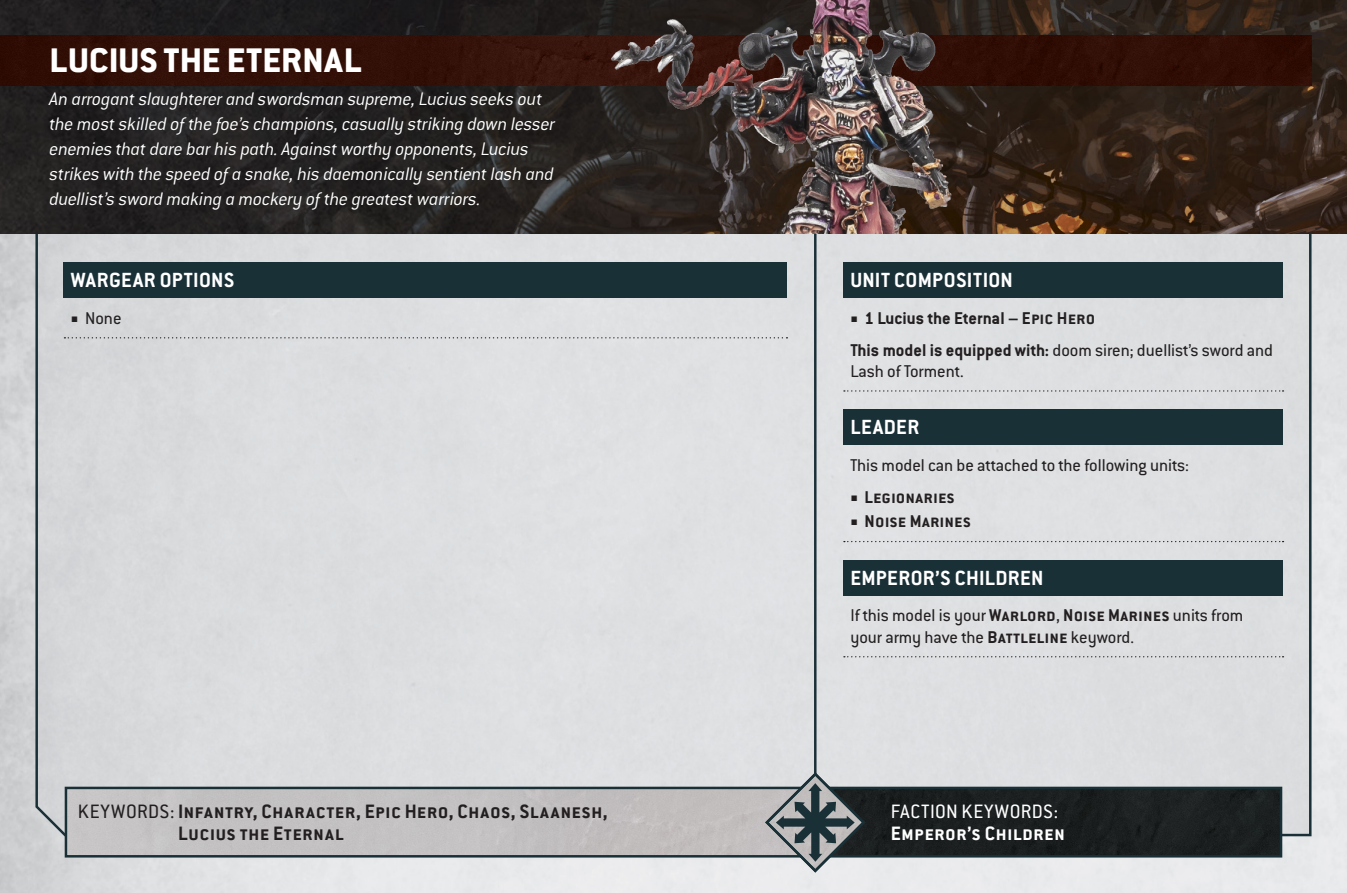
<style>
.page{position:relative;width:1347px;height:893px;background:#fff}
.page>*{position:absolute;margin:0;border:0;box-sizing:border-box;transform-origin:0 0}
.D1_1_Unit_Header_-_Drummer{font:800 37.5px "Conduit ITC Std";letter-spacing:.005em;color:#fff}
.D1_8a_Weapon_Header_Cells_-_Drummer{font:700 22.5px "Conduit ITC Std";letter-spacing:.015em;color:#fff}
.D1_9a_Keywords__Black__-_Drummer{font:700 21.25px/22.5px "Conduit ITC Std";letter-spacing:.015em;color:#231f20}
.D1_9b_Keywords__White__-_Drummer{font:700 21.25px/22.5px "Conduit ITC Std";letter-spacing:.005em;color:#fff}
.D1_4_Datasheet_Bestiary_Text_-_Drummer{font:italic 300 20px/25px "Conduit ITC Std";letter-spacing:-.015em;color:#fff}
.D1_7b_Datasheet_Body_Text__Abilities__-_{font:18.75px/21.2px "Conduit ITC Std";color:#231f20}
.t1{font:700 18.75px "Conduit ITC Std";color:#231f20}
.s1{font-family:"Minion Pro"}
.s2{font-family:"Minion Pro";font-weight:400}
.s3{font-weight:700}
.s4{font-weight:400}
</style>
<div class="page">
<img style="left:0;top:234px;width:1346px;height:659px">
<div style="left:34px;top:234px;width:1278px;height:603px;background:#dddfe1"></div>
<img style="left:0;top:0;width:1346px;height:234px">
<img style="left:68px;top:790px;width:1211px;height:64px">
<div style="left:65px;top:787px;width:1217px;height:70px;border:2px solid #1a3037"></div>
<div style="left:0;top:35px;width:1311px;height:50px;background:#331007"></div>
<img style="left:591px;top:0;width:369px;height:234px">
<div style="left:64px;top:262px;width:723px;height:36px;background:#1a3037"></div>
<svg style="left:64px;top:337px;width:723px;height:1px"></svg>
<div style="left:843px;top:262px;width:440px;height:36px;background:#1a3037"></div>
<svg style="left:844px;top:390px;width:439px;height:2px"></svg>
<div style="left:843px;top:409px;width:440px;height:36px;background:#1a3037"></div>
<svg style="left:844px;top:541px;width:439px;height:1px"></svg>
<div style="left:843px;top:560px;width:440px;height:35px;background:#1a3037"></div>
<svg style="left:844px;top:656px;width:439px;height:1px"></svg>
<hr style="left:814px;top:234px;width:2px;height:542px;background:#1a3037">
<svg style="left:763px;top:770px;width:104px;height:104px;background:#8b9093"></svg>
<p class="D1_1_Unit_Header_-_Drummer" style="left:50px;top:38px;width:313px">LUCIUS THE ETERNAL</p>
<p class="D1_4_Datasheet_Bestiary_Text_-_Drummer" style="left:50px;top:86px;width:507px">An arrogant slaughterer and swordsman supreme, Lucius seeks out the most skilled of the foe’s champions, casually striking down lesser enemies that dare bar his path. Against worthy opponents, Lucius strikes with the speed of a snake, his daemonically sentient lash and duellist’s sword making a mockery of the greatest warriors.</p>
<p class="D1_8a_Weapon_Header_Cells_-_Drummer" style="left:71px;top:266px;width:165px">WARGEAR OPTIONS</p>
<p class="D1_7b_Datasheet_Body_Text__Abilities__-_" style="left:71px;top:307px;width:52px"><span class="s1">■</span> None</p>
<p class="D1_8a_Weapon_Header_Cells_-_Drummer" style="left:850px;top:266px;width:164px">UNIT COMPOSITION</p>
<p class="t1" style="left:850px;top:306px;width:246px"><span class="s2">■</span> 1 Lucius the Eternal – Epic Hero</p>
<p class="D1_7b_Datasheet_Body_Text__Abilities__-_" style="left:850px;top:338px;width:424px"><span class="s3">This model is equipped with:</span> doom siren; duellist’s sword and<br>Lash of Torment.</p>
<p class="D1_8a_Weapon_Header_Cells_-_Drummer" style="left:850px;top:413px;width:70px">LEADER</p>
<p class="D1_7b_Datasheet_Body_Text__Abilities__-_" style="left:850px;top:454px;width:340px">This model can be attached to the following units:</p>
<p class="t1" style="left:850px;top:485px;width:106px"><span class="s2">■</span> Legionaries</p>
<p class="t1" style="left:850px;top:510px;width:122px"><span class="s2">■</span> Noise Marines</p>
<p class="D1_8a_Weapon_Header_Cells_-_Drummer" style="left:850px;top:564px;width:195px">EMPEROR’S CHILDREN</p>
<p class="D1_7b_Datasheet_Body_Text__Abilities__-_" style="left:850px;top:604px;width:394px">If this model is your <span class="s3">Warlord</span>, <span class="s3">Noise Marines</span> units from your army have the <span class="s3">Battleline</span> keyword.</p>
<p class="D1_9a_Keywords__Black__-_Drummer" style="left:178px;top:799px;width:431px;text-indent:-100px"><span class="s4">KEYWORDS:</span> Infantry, Character, Epic Hero, Chaos, Slaanesh,<br>Lucius the Eternal</p>
<p class="D1_9b_Keywords__White__-_Drummer" style="left:891px;top:799px;width:176px"><span class="s4">FACTION KEYWORDS:<br></span>Emperor’s Children</p>
</div>
